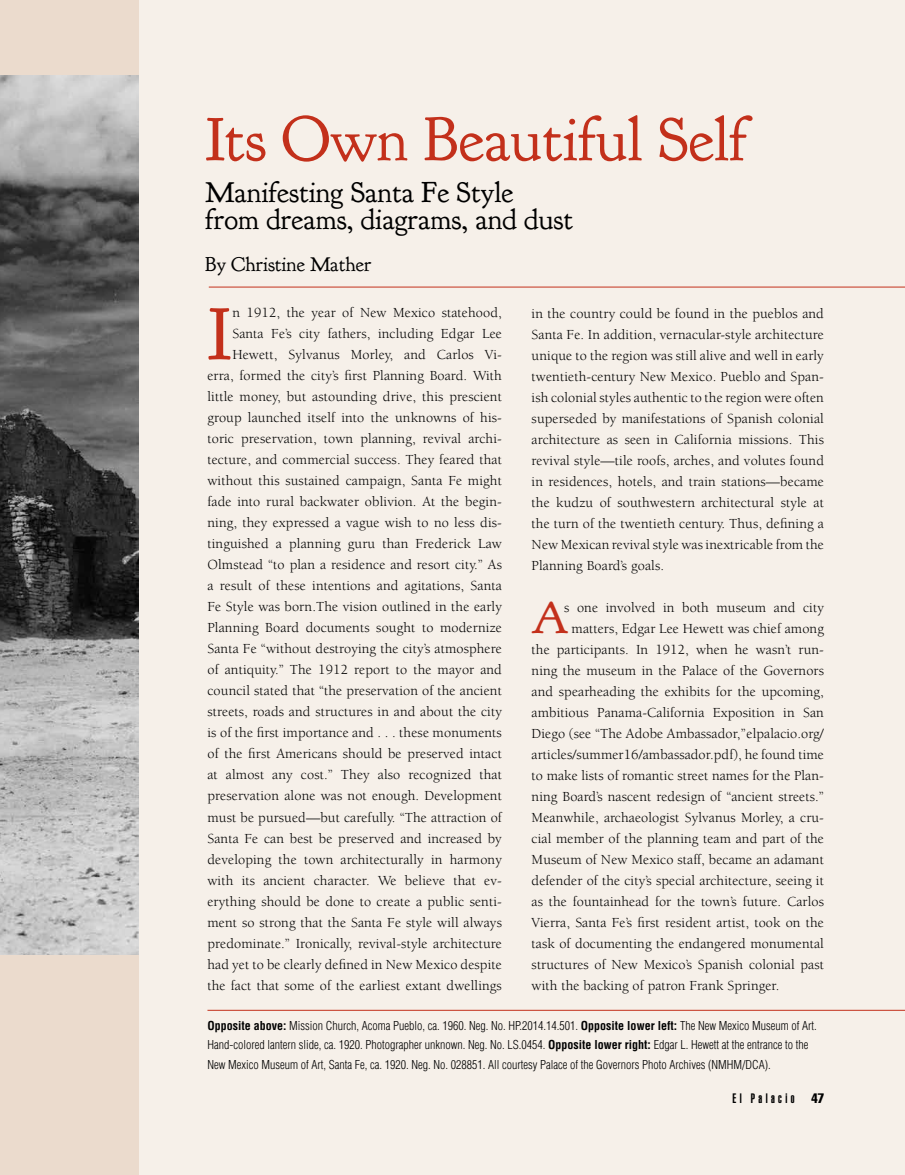
<style>
.page{position:relative;width:905px;height:1175px;background:#fff}
.page>*{position:absolute;margin:0;border:0;box-sizing:border-box;transform-origin:0 0}
.t1{font:75.15px "Goudy Bookletter 1911";color:#c3301b}
.t2{font:62.25px "Goudy Bookletter 1911";color:#c3301b}
.t3{font:44.7px "Goudy Bookletter 1911";color:#c3301b}
.t4{font:29.25px/27px "Goudy Bookletter 1911";color:#000}
.t5{font:20.25px "Goudy Bookletter 1911";color:#000}
.t6{font:14.25px/21px "Berkeley";letter-spacing:.01em;color:#000;text-align:right}
.t7{font:900 extra-condensed 13.5px "Helvetica";letter-spacing:.25em;color:#000}
.t8{font:extra-condensed 13.5px "Helvetica";color:#000}
.t9{font:300 condensed 12px/19.5px "Helvetica";color:#000}
.s1{font-weight:700}
</style>
<div class="page">
<div style="left:0;top:0;width:904px;height:1174px;background:#f6f0e9"></div>
<div style="left:0;top:0;width:138px;height:1174px;background:#ebdbcd"></div>
<img style="left:0;top:75px;width:138px;height:879px">
<hr style="left:209px;top:287px;width:695px;height:1px;background:#c3301b">
<hr style="left:207px;top:1010px;width:697px;height:1px;background:#c3301b">
<h2 class="t2" style="left:205px;top:100px;width:543px">Its Own Beautiful Self</h2>
<h3 class="t4" style="left:205px;top:179px;width:369px">Manifesting Santa Fe Style from dreams, diagrams, and dust</h3>
<h3 class="t5" style="left:205px;top:252px;width:168px">By Christine Mather</h3>
<h1 class="t1" style="left:207px;top:287px;width:26px">I</h1>
<p class="t6" style="left:207px;top:302px;width:296px">n 1912, the year of New Mexico statehood, Santa Fe’s city fathers, including Edgar Lee Hewett, Sylvanus Morley, and Carlos Vi&shy;erra, formed the city’s first Planning Board. With little money, but astounding drive, this prescient group launched itself into the unknowns of his&shy;toric preservation, town planning, revival archi&shy;tecture, and commercial success. They feared that without this sustained campaign, Santa Fe might fade into rural backwater oblivion. At the begin&shy;ning, they expressed a vague wish to no less dis&shy;tinguished a planning guru than Frederick Law Olmstead “to plan a residence and resort city.” As a result of these intentions and agitations, Santa Fe Style was born.The vision outlined in the early Planning Board documents sought to modernize Santa Fe “without destroying the city’s atmosphere of antiquity.” The 1912 report to the mayor and council stated that “the preservation of the ancient streets, roads and structures in and about the city is of the first importance and . . . these monuments of the first Americans should be preserved intact at almost any cost.” They also recognized that preservation alone was not enough. Development must be pursued—but carefully. “The attraction of Santa Fe can best be preserved and increased by developing the town architecturally in harmony with its ancient character. We believe that ev&shy;erything should be done to create a public senti&shy;ment so strong that the Santa Fe style will always predominate.” Ironically, revival-style architecture had yet to be clearly defined in New Mexico despite the fact that some of the earliest extant dwellings</p>
<p class="t6" style="left:531px;top:303px;width:294px;text-align:justify">in the country could be found in the pueblos and Santa Fe. In addition, vernacular-style architecture unique to the region was still alive and well in early twentieth-century New Mexico. Pueblo and Span&shy;ish colonial styles authentic to the region were often superseded by manifestations of Spanish colonial architecture as seen in California missions. This revival style—tile roofs, arches, and volutes found in residences, hotels, and train stations—became the kudzu of southwestern architectural style at the turn of the twentieth century. Thus, defining a New Mexican revival style was inextricable from the Planning Board’s goals.</p>
<h3 class="t3" style="left:531px;top:590px;width:38px">A</h3>
<p class="t6" style="left:564px;top:597px;width:261px">s one involved in both museum and city</p>
<p class="t6" style="left:571px;top:618px;width:254px">matters, Edgar Lee Hewett was chief among</p>
<p class="t6" style="left:531px;top:639px;width:294px">the participants. In 1912, when he wasn’t run-</p>
<p class="t6" style="left:531px;top:660px;width:294px">ning the museum in the Palace of the Governors</p>
<p class="t6" style="left:531px;top:681px;width:294px">and spearheading the exhibits for the upcoming,</p>
<p class="t6" style="left:531px;top:702px;width:294px">ambitious Panama-California Exposition in San</p>
<p class="t6" style="left:531px;top:723px;width:294px">Diego (see “The Adobe Ambassador,” elpalacio.org/</p>
<p class="t6" style="left:531px;top:744px;width:294px">articles/summer16/ambassador.pdf), he found time</p>
<p class="t6" style="left:531px;top:765px;width:294px">to make lists of romantic street names for the Plan-</p>
<p class="t6" style="left:531px;top:786px;width:294px">ning Board’s nascent redesign of “ancient streets.”</p>
<p class="t6" style="left:531px;top:807px;width:294px">Meanwhile, archaeologist Sylvanus Morley, a cru-</p>
<p class="t6" style="left:531px;top:828px;width:294px">cial member of the planning team and part of the</p>
<p class="t6" style="left:531px;top:849px;width:294px">Museum of New Mexico staff, became an adamant</p>
<p class="t6" style="left:531px;top:870px;width:294px">defender of the city’s special architecture, seeing it</p>
<p class="t6" style="left:531px;top:891px;width:294px">as the fountainhead for the town’s future. Carlos</p>
<p class="t6" style="left:531px;top:912px;width:294px">Vierra, Santa Fe’s first resident artist, took on the</p>
<p class="t6" style="left:531px;top:933px;width:294px">task of documenting the endangered monumental</p>
<p class="t6" style="left:531px;top:954px;width:294px">structures of New Mexico’s Spanish colonial past</p>
<p class="t6" style="left:531px;top:975px;width:249px">with the backing of patron Frank Springer.</p>
<p class="t9" style="left:207px;top:1015px;width:610px"><span class="s1">Opposite above:</span> Mission Church, Acoma Pueblo, ca. 1960. Neg. No. HP.2014.14.501. <span class="s1">Opposite lower left:</span> The New Mexico Museum of Art.<br>Hand-colored lantern slide, ca. 1920. Photographer unknown. Neg. No. LS.0454. <span class="s1">Opposite lower right:</span> Edgar L. Hewett at the entrance to the<br>New Mexico Museum of Art, Santa Fe, ca. 1920. Neg. No. 028851. All courtesy Palace of the Governors Photo Archives (NMHM/DCA).</p>
<p class="t7" style="left:732px;top:1090px;width:63px">El Palacio</p>
<p class="t8" style="left:811px;top:1089px;width:14px">47</p>
</div>
